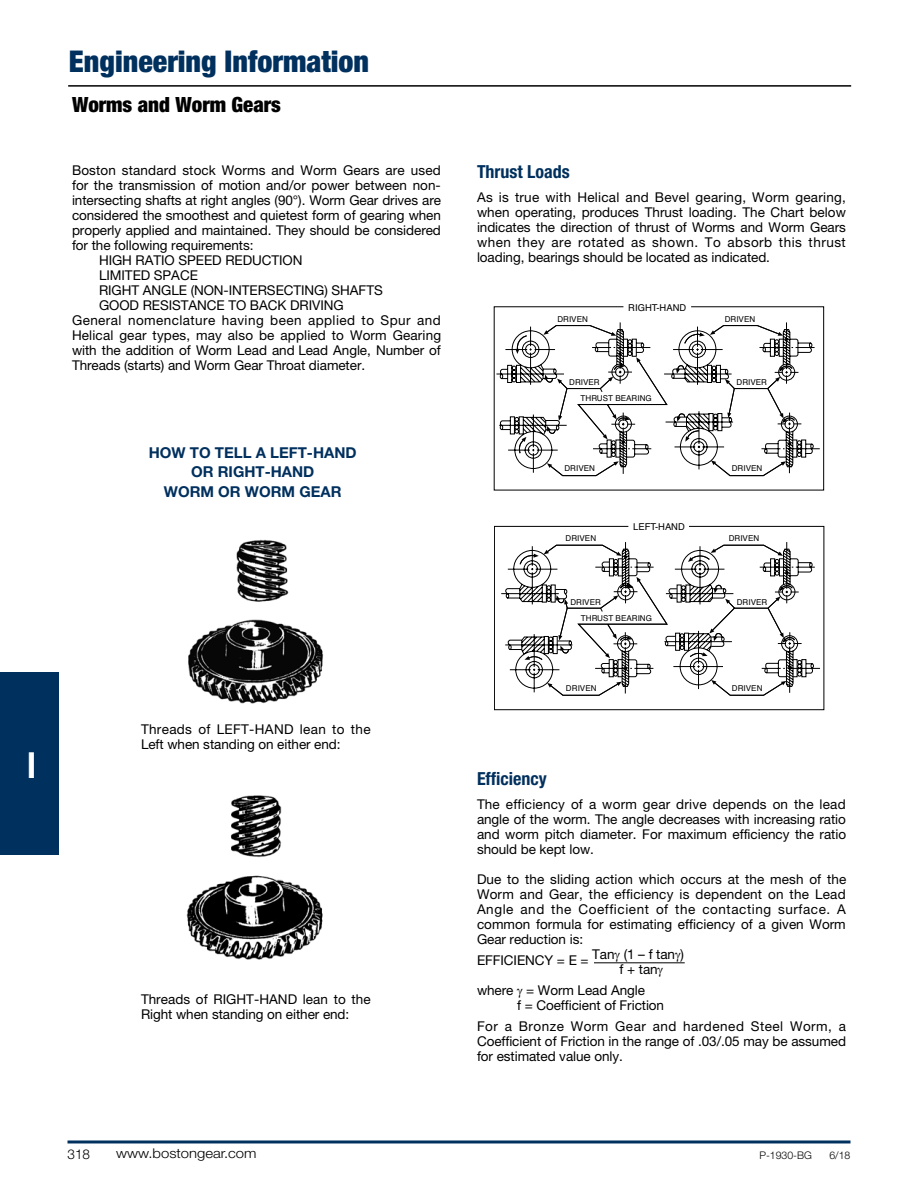
<style>
.page{position:relative;width:918px;height:1188px;background:#fff}
.page>*{position:absolute;margin:0;border:0;box-sizing:border-box;transform-origin:0 0}
.t1{font:700 36px "Helvetica Neue LT Std";color:#fff;scale:.9 1}
.t2{font:900 condensed 30px "Helvetica Neue LT Std";color:#00305e}
.t3{font:900 condensed 21px "Helvetica Neue LT Std";color:#000}
._1__Head__Color_Bold{font:700 condensed 18px "Helvetica Neue LT Std";color:#00305e}
._1__Head__Color_Bold-2{font:700 15px/19.5px "Helvetica Neue LT Std";color:#00305e;text-align:center}
.text{font:13.5px/15px "Helvetica Neue LT Std";letter-spacing:-.005em;color:#000;text-align:justify}
.t4{font:300 13.5px "Helvetica Neue LT Std";color:#000;scale:1.1 1}
.t5{font:300 13.5px "Helvetica Neue LT Std";color:#000}
.t6{font:300 10.5px "Helvetica Neue LT Std";color:#000}
.t7{font:9.45px "Helvetica";color:#000}
.t8{font:8.1px/16.2px "Helvetica";color:#000}
</style>
<div class="page">
<hr style="left:68px;top:85px;width:783px;height:2px;background:#000">
<hr style="left:68px;top:1140px;width:782px;height:3px;background:#00305e">
<div style="left:0;top:675px;width:59px;height:180px;background:#00305e"></div>
<svg style="left:494px;top:306px;width:330px;height:184px"></svg>
<svg style="left:494px;top:526px;width:330px;height:184px"></svg>
<svg style="left:501px;top:541px;width:320px;height:155px"></svg>
<img style="left:188px;top:539px;width:136px;height:165px">
<img style="left:186px;top:795px;width:137px;height:165px">
<hr style="left:594px;top:963px;width:91px;height:1px;background:#000">
<h1 class="t1" style="left:27px;top:743px;width:12px">I</h1>
<p class="t2" style="left:69px;top:43px;width:302px">Engineering Information</p>
<p class="t3" style="left:72px;top:92px;width:210px">Worms and Worm Gears</p>
<p class="text" style="left:72px;top:162px;width:371px">Boston standard stock Worms and Worm Gears are used for the transmission of motion and/or power between non&shy;intersecting shafts at right angles (90°). Worm Gear drives are considered the smoothest and quietest form of gearing when properly applied and maintained. They should be considered for the following requirements:</p>
<p class="text" style="left:99px;top:252px;width:205px">HIGH RATIO SPEED REDUCTION</p>
<p class="text" style="left:99px;top:267px;width:100px">LIMITED SPACE</p>
<p class="text" style="left:99px;top:282px;width:285px">RIGHT ANGLE (NON-INTERSECTING) SHAFTS</p>
<p class="text" style="left:99px;top:297px;width:246px">GOOD RESISTANCE TO BACK DRIVING</p>
<p class="text" style="left:72px;top:312px;width:371px">General nomenclature having been applied to Spur and Helical gear types, may also be applied to Worm Gearing with the addition of Worm Lead and Lead Angle, Number of Threads (starts) and Worm Gear Throat diameter.</p>
<p class="_1__Head__Color_Bold-2" style="left:149px;top:442px;width:209px">HOW TO TELL A LEFT-HAND<br>OR RIGHT-HAND<br>WORM OR WORM GEAR</p>
<p class="text" style="left:141px;top:722px;width:231px">Threads of LEFT-HAND lean to the<br>Left when standing on either end:</p>
<p class="text" style="left:141px;top:992px;width:231px">Threads of RIGHT-HAND lean to the<br>Right when standing on either end:</p>
<p class="_1__Head__Color_Bold" style="left:477px;top:161px;width:94px">Thrust Loads</p>
<p class="text" style="left:477px;top:189px;width:371px">As is true with Helical and Bevel gearing, Worm gearing, when operating, produces Thrust loading. The Chart below indicates the direction of thrust of Worms and Worm Gears when they are rotated as shown. To absorb this thrust loading, bearings should be located as indicated.</p>
<p class="t7" style="left:628px;top:300px;width:59px">RIGHT-HAND</p>
<p class="t8" style="left:557px;top:311px;width:32px">DRIVEN</p>
<p class="t8" style="left:725px;top:311px;width:32px">DRIVEN</p>
<p class="t8" style="left:581px;top:374px;width:73px;text-indent:-11px">DRIVER<br>THRUST BEARING</p>
<p class="t8" style="left:737px;top:374px;width:32px">DRIVER</p>
<p class="t8" style="left:564px;top:461px;width:32px">DRIVEN</p>
<p class="t8" style="left:732px;top:461px;width:32px">DRIVEN</p>
<p class="t7" style="left:633px;top:520px;width:53px">LEFT-HAND</p>
<p class="t8" style="left:566px;top:530px;width:32px">DRIVEN</p>
<p class="t8" style="left:729px;top:530px;width:32px">DRIVEN</p>
<p class="t8" style="left:581px;top:594px;width:73px;text-indent:-10px">DRIVER<br>THRUST BEARING</p>
<p class="t8" style="left:737px;top:594px;width:32px">DRIVER</p>
<p class="t8" style="left:566px;top:680px;width:32px">DRIVEN</p>
<p class="t8" style="left:732px;top:680px;width:32px">DRIVEN</p>
<p class="_1__Head__Color_Bold" style="left:477px;top:768px;width:71px">Efficiency</p>
<p class="text" style="left:477px;top:797px;width:371px">The efficiency of a worm gear drive depends on the lead angle of the worm. The angle decreases with increasing ratio and worm pitch diameter. For maximum efficiency the ratio should be kept low.</p>
<p class="text" style="left:477px;top:872px;width:371px">Due to the sliding action which occurs at the mesh of the Worm and Gear, the efficiency is dependent on the Lead Angle and the Coefficient of the contacting surface. A common formula for estimating efficiency of a given Worm Gear reduction is:</p>
<p class="text" style="left:477px;top:953px;width:209px">EFFICIENCY = E = Tan (1 – f tan )</p>
<p class="text" style="left:620px;top:962px;width:40px">f + tan</p>
<p class="text" style="left:517px;top:983px;width:149px;text-indent:-40px">where = Worm Lead Angle<br>f = Coefficient of Friction</p>
<p class="text" style="left:477px;top:1019px;width:371px">For a Bronze Worm Gear and hardened Steel Worm, a Coefficient of Friction in the range of .03/.05 may be assumed for estimated value only.</p>
<p class="t5" style="left:68px;top:1146px;width:24px">318</p>
<p class="t4" style="left:116px;top:1145px;width:129px">www.bostongear.com</p>
<p class="t6" style="left:759px;top:1149px;width:54px">P-1930-BG</p>
<p class="t6" style="left:829px;top:1149px;width:23px">6/18</p>
</div>
